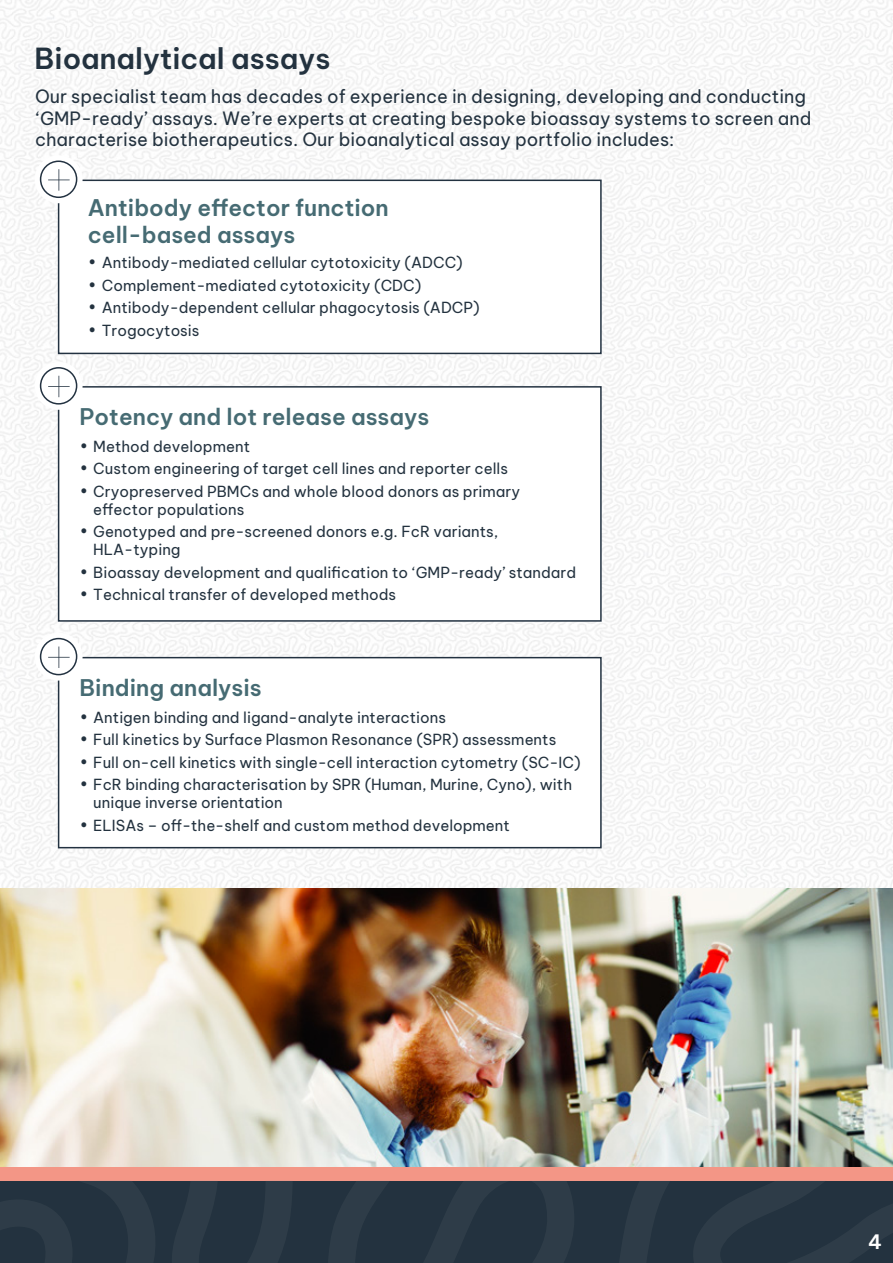
<style>
.page{position:relative;width:893px;height:1263px;background:#fff}
.page>*{position:absolute;margin:0;border:0;box-sizing:border-box;transform-origin:0 0}
.t1{font:600 28.5px "Be Vietnam Pro";color:#23323f}
.t2{font:600 22.5px/27px "Be Vietnam Pro";color:#466b73}
.t3{font:600 19.5px "Be Vietnam Pro";color:#fff}
.t4{font:18px/21.6px "Be Vietnam Pro";color:#23323f}
.t5{font:15px/18px "Be Vietnam Pro";color:#23323f}
</style>
<div class="page">
<img style="left:0;top:0;width:893px;height:889px">
<img style="left:0;top:889px;width:893px;height:278px">
<div style="left:58px;top:180px;width:544px;height:174px;background:#fff;border:2px solid #233241"></div>
<div style="left:35px;top:155px;width:48px;height:48px;background:#fff;border-radius:50%"></div>
<div style="left:40px;top:161px;width:37px;height:37px;border:2px solid #233241;border-radius:50%"></div>
<svg style="left:48px;top:169px;width:22px;height:22px"></svg>
<div style="left:58px;top:386px;width:544px;height:236px;background:#fff;border:2px solid #233241"></div>
<div style="left:35px;top:362px;width:48px;height:48px;background:#fff;border-radius:50%"></div>
<div style="left:40px;top:367px;width:37px;height:38px;border:2px solid #233241;border-radius:50%"></div>
<svg style="left:48px;top:376px;width:22px;height:21px"></svg>
<div style="left:58px;top:657px;width:544px;height:191px;background:#fff;border:2px solid #233241"></div>
<div style="left:35px;top:633px;width:48px;height:47px;background:#fff;border-radius:50%"></div>
<div style="left:40px;top:638px;width:37px;height:37px;border:2px solid #233241;border-radius:50%"></div>
<svg style="left:48px;top:646px;width:22px;height:22px"></svg>
<div style="left:0;top:1167px;width:893px;height:14px;background:#f39686"></div>
<svg style="left:0;top:1181px;width:476px;height:82px;background:#263542"></svg>
<svg style="left:0;top:1192px;width:73px;height:71px;background:#283643"></svg>
<svg style="left:476px;top:1181px;width:417px;height:82px;background:#263541"></svg>
<h1 class="t1" style="left:35px;top:35px;width:297px">Bioanalytical assays</h1>
<p class="t4" style="left:35px;top:84px;width:778px">Our specialist team has decades of experience in designing, developing and conducting ‘GMP-ready’ assays. We’re experts at creating bespoke bioassay systems to screen and characterise biotherapeutics. Our bioanalytical assay portfolio includes:</p>
<h2 class="t2" style="left:88px;top:192px;width:302px">Antibody effector function cell-based assays</h2>
<p class="t5" style="left:88px;top:252px;width:376px">• Antibody-mediated cellular cytotoxicity (ADCC)</p>
<p class="t5" style="left:88px;top:275px;width:335px">• Complement-mediated cytotoxicity (CDC)</p>
<p class="t5" style="left:88px;top:297px;width:393px">• Antibody-dependent cellular phagocytosis (ADCP)</p>
<p class="t5" style="left:88px;top:320px;width:113px">• Trogocytosis</p>
<h2 class="t2" style="left:80px;top:401px;width:351px">Potency and lot release assays</h2>
<p class="t5" style="left:80px;top:436px;width:172px">• Method development</p>
<p class="t5" style="left:80px;top:458px;width:430px">• Custom engineering of target cell lines and reporter cells</p>
<p class="t5" style="left:93px;top:481px;width:428px;text-indent:-14px">• Cryopreserved PBMCs and whole blood donors as primary effector populations</p>
<p class="t5" style="left:93px;top:521px;width:407px;text-indent:-14px">• Genotyped and pre-screened donors e.g. FcR variants,<br>HLA-typing</p>
<p class="t5" style="left:80px;top:562px;width:498px">• Bioassay development and qualification to ‘GMP-ready’ standard</p>
<p class="t5" style="left:80px;top:584px;width:318px">• Technical transfer of developed methods</p>
<h2 class="t2" style="left:80px;top:671px;width:184px">Binding analysis</h2>
<p class="t5" style="left:80px;top:707px;width:368px">• Antigen binding and ligand-analyte interactions</p>
<p class="t5" style="left:80px;top:729px;width:478px">• Full kinetics by Surface Plasmon Resonance (SPR) assessments</p>
<p class="t5" style="left:80px;top:752px;width:502px">• Full on-cell kinetics with single-cell interaction cytometry (SC-IC)</p>
<p class="t5" style="left:93px;top:774px;width:480px;text-indent:-14px">• FcR binding characterisation by SPR (Human, Murine, Cyno), with unique inverse orientation</p>
<p class="t5" style="left:80px;top:815px;width:432px">• ELISAs – off-the-shelf and custom method development</p>
<h3 class="t3" style="left:868px;top:1225px;width:15px">4</h3>
</div>
